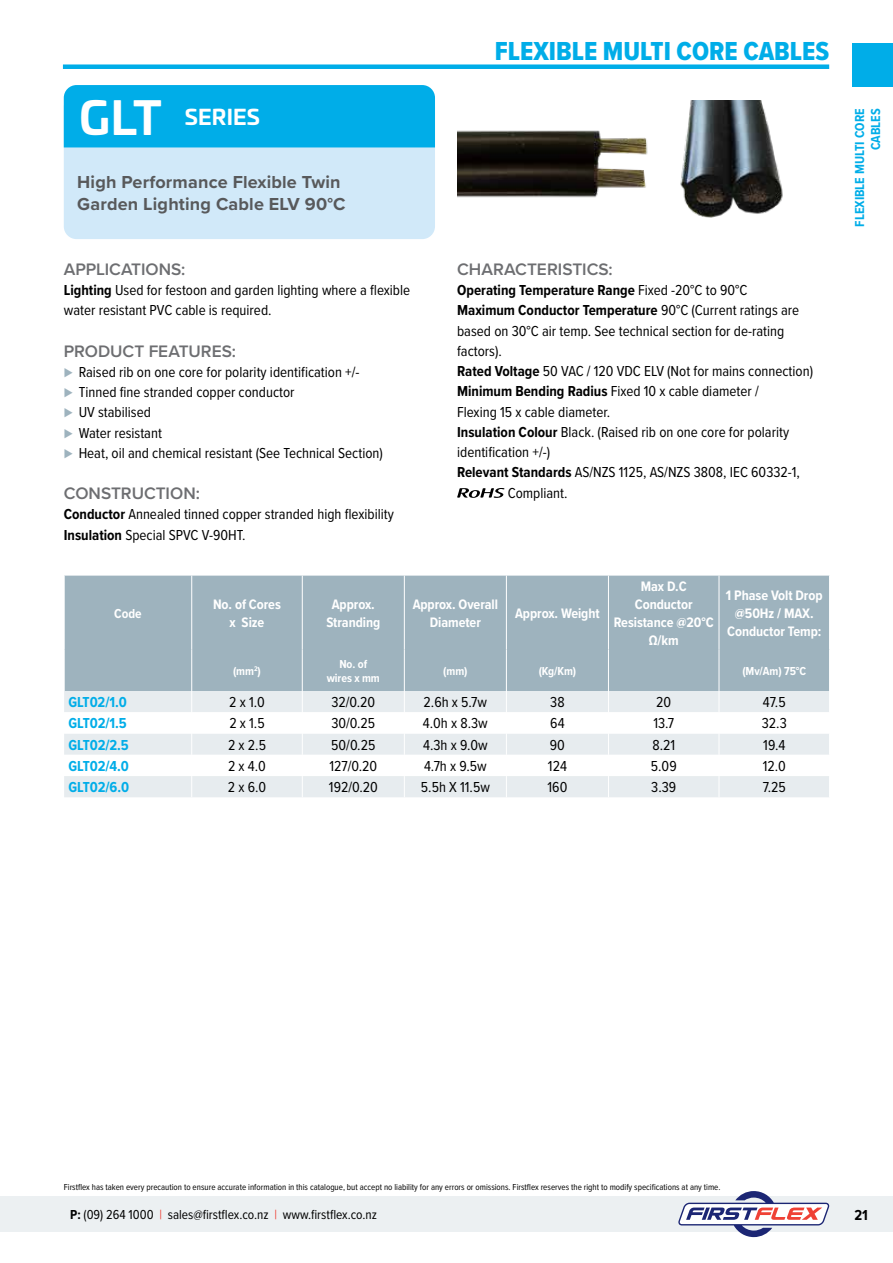
<style>
.page{position:relative;width:893px;height:1263px;background:#fff}
.page>*{position:absolute;margin:0;border:0;box-sizing:border-box;transform-origin:0 0}
.t1{font:27px "Proxima Nova Cond Extrabld";color:#00ade8}
.t2{font:700 21px "Univia Pro";letter-spacing:.01em;color:#fff}
.t3{font:700 18px/22.5px "Proxima Nova";letter-spacing:.01em;color:#58595b}
.t4{font:600 17.25px "Proxima Nova";color:#6d6e71}
.t5{font:15px/20.2px "Proxima Nova Cond";color:#000}
.t6{font:700 15px "Proxima Nova Cond";color:#000}
.t7{font:700 15px "Proxima Nova Cond";letter-spacing:-.005em;color:#00ade8}
.t8{font:700 14.25px/18px "Proxima Nova Cond";letter-spacing:-.005em;color:#fff;text-align:center}
.t9{font:13.5px "Proxima Nova Cond";color:#000}
.t10{font:700 13.5px/16.2px "Proxima Nova Cond";color:#00ade8;text-align:right}
.t11{font:700 13.5px "Proxima Nova Cond";color:#fff}
.t12{font:700 12px/13.5px "Proxima Nova Cond";letter-spacing:-.005em;color:#fff;text-align:center}
.t13{font:9px "Proxima Nova Cond";color:#000}
.s1{font-size:45px}
.s2{font-weight:700}
.s3{color:#9eb3be}
.s4{font-weight:400}
.s5{color:#ef4135}
</style>
<div class="page">
<div style="left:63px;top:64px;width:766px;height:5px;background:#00ade8"></div>
<div style="left:0;top:1196px;width:893px;height:36px;background:#ecf0f2"></div>
<div style="left:853px;top:44px;width:40px;height:43px;background:#00ade8"></div>
<svg style="left:678px;top:1191px;width:151px;height:46px"></svg>
<div style="left:64px;top:94px;width:371px;height:145px;background:#d1e9f9;border-radius:13px"></div>
<div style="left:64px;top:85px;width:371px;height:62px;background:#00ade8"></div>
<svg style="left:457px;top:488px;width:48px;height:10px"></svg>
<div style="left:65px;top:576px;width:764px;height:115px;background:#9eb3be"></div>
<div style="left:64px;top:691px;width:765px;height:106px;background:#e7ecef"></div>
<svg style="left:64px;top:712px;width:765px;height:64px"></svg>
<hr style="left:191px;top:576px;width:1px;height:73px;background:#fff">
<hr style="left:302px;top:576px;width:1px;height:73px;background:#fff">
<hr style="left:404px;top:576px;width:1px;height:73px;background:#fff">
<hr style="left:506px;top:576px;width:1px;height:73px;background:#fff">
<hr style="left:608px;top:576px;width:1px;height:73px;background:#fff">
<hr style="left:719px;top:576px;width:1px;height:73px;background:#fff">
<hr style="left:404px;top:649px;width:1px;height:42px;background:#fff">
<hr style="left:506px;top:649px;width:1px;height:42px;background:#fff">
<hr style="left:608px;top:649px;width:1px;height:42px;background:#fff">
<hr style="left:719px;top:649px;width:1px;height:42px;background:#fff">
<svg style="left:191px;top:691px;width:1px;height:106px"></svg>
<svg style="left:302px;top:691px;width:1px;height:106px"></svg>
<svg style="left:404px;top:691px;width:1px;height:106px"></svg>
<svg style="left:506px;top:691px;width:1px;height:106px"></svg>
<svg style="left:608px;top:691px;width:1px;height:106px"></svg>
<svg style="left:719px;top:691px;width:1px;height:106px"></svg>
<hr style="left:191px;top:649px;width:1px;height:42px;background:#fff">
<hr style="left:302px;top:649px;width:1px;height:42px;background:#fff">
<img style="left:457px;top:130px;width:191px;height:68px">
<img style="left:680px;top:100px;width:103px;height:118px">
<h2 class="t2" style="left:79px;top:100px;width:183px"><span class="s1">GLT</span> SERIES</h2>
<p class="t3" style="left:77px;top:170px;width:270px">High Performance Flexible Twin<br>Garden Lighting Cable ELV 90°C</p>
<p class="t4" style="left:64px;top:256px;width:123px">APPLICATIONS:</p>
<p class="t5" style="left:64px;top:279px;width:348px"><span class="s2">Lighting</span> Used for festoon and garden lighting where a flexible water resistant PVC cable is required.</p>
<p class="t4" style="left:64px;top:338px;width:174px">PRODUCT FEATURES:</p>
<p class="t5" style="left:64px;top:361px;width:321px"><span class="s3">⊲</span> Raised rib on one core for polarity identification +/-<br><span class="s3">⊲</span> Tinned fine stranded copper conductor<br><span class="s3">⊲</span> UV stabilised<br><span class="s3">⊲</span> Water resistant<br><span class="s3">⊲</span> Heat, oil and chemical resistant (See Technical Section)</p>
<p class="t4" style="left:64px;top:481px;width:138px">CONSTRUCTION:</p>
<p class="t5" style="left:64px;top:504px;width:332px"><span class="s2">Conductor</span> Annealed tinned copper stranded high flexibility<br><span class="s2">Insulation</span> Special SPVC V-90HT.</p>
<h1 class="t1" style="left:495px;top:31px;width:336px">FLEXIBLE MULTI CORE CABLES</h1>
<p class="t4" style="left:457px;top:256px;width:157px">CHARACTERISTICS:</p>
<p class="t6" style="left:457px;top:279px;width:292px">Operating Temperature Range <span class="s4">Fixed -20°C to 90°C</span></p>
<p class="t6" style="left:457px;top:299px;width:344px">Maximum Conductor Temperature <span class="s4">90°C (Current ratings are</span></p>
<p class="t5" style="left:457px;top:320px;width:329px">based on 30°C air temp. See technical section for de-rating</p>
<p class="t5" style="left:457px;top:340px;width:46px">factors).</p>
<p class="t5" style="left:457px;top:360px;width:358px"><span class="s2">Rated Voltage</span> 50 VAC / 120 VDC ELV (Not for mains connection)</p>
<p class="t5" style="left:457px;top:381px;width:303px"><span class="s2">Minimum Bending Radius</span> Fixed 10 x cable diameter /</p>
<p class="t5" style="left:457px;top:401px;width:155px">Flexing 15 x cable diameter.</p>
<p class="t5" style="left:457px;top:421px;width:334px"><span class="s2">Insulation Colour</span> Black. (Raised rib on one core for polarity</p>
<p class="t5" style="left:457px;top:441px;width:95px">identification +/-)</p>
<p class="t5" style="left:457px;top:462px;width:344px"><span class="s2">Relevant Standards</span> AS/NZS 1125, AS/NZS 3808, IEC 60332-1,</p>
<p class="t5" style="left:508px;top:482px;width:61px">Compliant.</p>
<p class="t11" style="left:114px;top:603px;width:29px">Code</p>
<p class="t8" style="left:213px;top:595px;width:69px">No. of Cores x Size</p>
<p class="t8" style="left:326px;top:595px;width:55px">Approx.<br>Stranding</p>
<p class="t8" style="left:413px;top:595px;width:87px">Approx. Overall<br>Diameter</p>
<p class="t8" style="left:515px;top:604px;width:86px">Approx. Weight</p>
<p class="t8" style="left:614px;top:577px;width:101px">Max D.C<br>Conductor<br>Resistance @20°C<br>Ω/km</p>
<p class="t8" style="left:726px;top:586px;width:98px">1 Phase Volt Drop @50Hz / MAX.<br>Conductor Temp:</p>
<p class="t12" style="left:233px;top:664px;width:29px">(mm<sup>2</sup>)</p>
<p class="t12" style="left:327px;top:657px;width:55px">No. of wires x mm</p>
<p class="t12" style="left:443px;top:664px;width:26px">(mm)</p>
<p class="t12" style="left:539px;top:664px;width:39px">(Kg/Km)</p>
<p class="t12" style="left:742px;top:664px;width:65px">(Mv/Am) 75°C</p>
<p class="t7" style="left:68px;top:691px;width:60px">GLT02/1.0</p>
<p class="t5" style="left:229px;top:691px;width:37px">2 x 1.0</p>
<p class="t5" style="left:331px;top:691px;width:45px">32/0.20</p>
<p class="t5" style="left:424px;top:691px;width:65px">2.6h x 5.7w</p>
<p class="t5" style="left:550px;top:691px;width:16px">38</p>
<p class="t5" style="left:656px;top:691px;width:17px">20</p>
<p class="t5" style="left:763px;top:691px;width:24px">47.5</p>
<p class="t7" style="left:68px;top:712px;width:60px">GLT02/1.5</p>
<p class="t5" style="left:229px;top:713px;width:37px">2 x 1.5</p>
<p class="t5" style="left:331px;top:713px;width:45px">30/0.25</p>
<p class="t5" style="left:423px;top:713px;width:66px">4.0h x 8.3w</p>
<p class="t5" style="left:550px;top:713px;width:16px">64</p>
<p class="t5" style="left:653px;top:713px;width:22px">13.7</p>
<p class="t5" style="left:762px;top:713px;width:26px">32.3</p>
<p class="t7" style="left:68px;top:733px;width:62px">GLT02/2.5</p>
<p class="t5" style="left:228px;top:734px;width:39px">2 x 2.5</p>
<p class="t5" style="left:331px;top:734px;width:46px">50/0.25</p>
<p class="t5" style="left:423px;top:734px;width:66px">4.3h x 9.0w</p>
<p class="t5" style="left:550px;top:734px;width:17px">90</p>
<p class="t5" style="left:652px;top:734px;width:24px">8.21</p>
<p class="t5" style="left:763px;top:734px;width:24px">19.4</p>
<p class="t7" style="left:68px;top:755px;width:62px">GLT02/4.0</p>
<p class="t5" style="left:228px;top:755px;width:39px">2 x 4.0</p>
<p class="t5" style="left:329px;top:755px;width:49px">127/0.20</p>
<p class="t5" style="left:424px;top:755px;width:64px">4.7h x 9.5w</p>
<p class="t5" style="left:548px;top:755px;width:20px">124</p>
<p class="t5" style="left:651px;top:755px;width:27px">5.09</p>
<p class="t5" style="left:763px;top:755px;width:25px">12.0</p>
<p class="t7" style="left:68px;top:776px;width:62px">GLT02/6.0</p>
<p class="t5" style="left:228px;top:776px;width:40px">2 x 6.0</p>
<p class="t5" style="left:329px;top:776px;width:50px">192/0.20</p>
<p class="t5" style="left:421px;top:776px;width:70px">5.5h X 11.5w</p>
<p class="t5" style="left:548px;top:776px;width:21px">160</p>
<p class="t5" style="left:651px;top:776px;width:26px">3.39</p>
<p class="t5" style="left:763px;top:776px;width:25px">7.25</p>
<p class="t10" style="left:851px;top:227px;width:120px;rotate:-90deg">FLEXIBLE MULTI CORE<br>CABLES</p>
<p class="t13" style="left:64px;top:1181px;width:658px">Firstflex has taken every precaution to ensure accurate information in this catalogue, but accept no liability for any errors or omissions. Firstflex reserves the right to modify specifications at any time.</p>
<p class="t9" style="left:70px;top:1205px;width:308px"><span class="s2">P:</span> (09) 264 1000 <span class="s5">|</span> sales@firstflex.co.nz <span class="s5">|</span> www.firstflex.co.nz</p>
<p class="t6" style="left:854px;top:1204px;width:15px">21</p>
</div>
